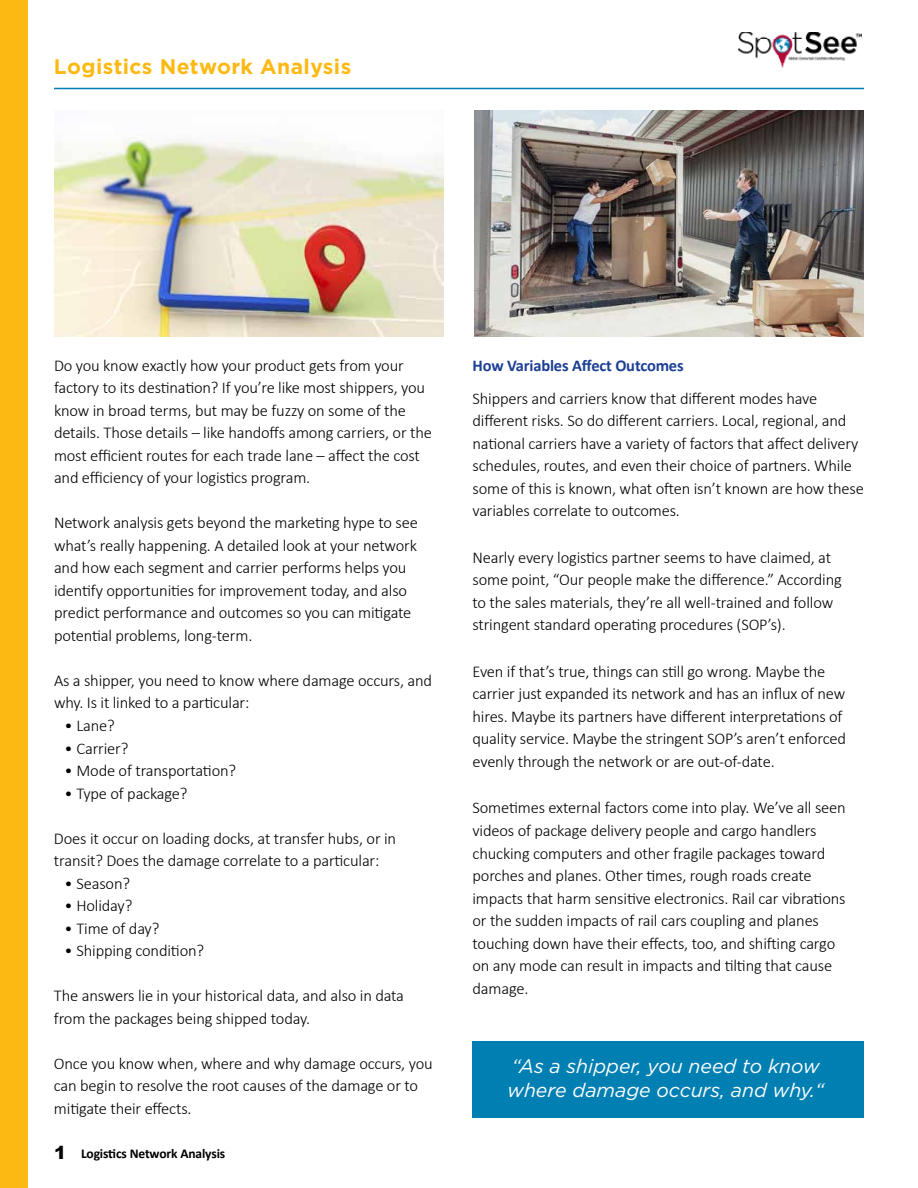
<style>
.page{position:relative;width:918px;height:1188px;background:#fff}
.page>*{position:absolute;margin:0;border:0;box-sizing:border-box;transform-origin:0 0}
.t1{font:700 21px "Gotham";letter-spacing:.02em;color:#fdb913}
.t2{font:italic 19.5px/24px "Gotham";color:#fff}
.t3{font:900 18px "Arial";color:#000}
.t4{font:300 16.5px/22.5px "Calibri";letter-spacing:-.01em;color:#000}
.t5{font:700 16.5px "Calibri";letter-spacing:-.01em;color:#1c3f94}
.t6{font:700 13.5px "Calibri";letter-spacing:-.01em;color:#000}
</style>
<div class="page">
<hr style="left:54px;top:88px;width:810px;height:1px;background:#007fb2">
<img style="left:54px;top:137px;width:390px;height:200px">
<div style="left:0;top:0;width:28px;height:1188px;background:#fdb913"></div>
<img style="left:739px;top:32px;width:123px;height:36px">
<div style="left:472px;top:1041px;width:392px;height:76px;background:#007fb2"></div>
<img style="left:474px;top:110px;width:390px;height:227px">
<p class="t1" style="left:54px;top:54px;width:299px">Logistics Network Analysis</p>
<p class="t4" style="left:54px;top:353px;width:379px">Do you know exactly how your product gets from your factory to its destination? If you’re like most shippers, you know in broad terms, but may be fuzzy on some of the details. Those details – like handoffs among carriers, or the most efficient routes for each trade lane – affect the cost and efficiency of your logistics program.</p>
<p class="t4" style="left:54px;top:511px;width:365px">Network analysis gets beyond the marketing hype to see what’s really happening. A detailed look at your network and how each segment and carrier performs helps you identify opportunities for improvement today, and also predict performance and outcomes so you can mitigate potential problems, long-term.</p>
<p class="t4" style="left:54px;top:668px;width:380px">As a shipper, you need to know where damage occurs, and why. Is it linked to a particular:</p>
<p class="t4" style="left:64px;top:713px;width:52px">• Lane?</p>
<p class="t4" style="left:64px;top:736px;width:65px">• Carrier?</p>
<p class="t4" style="left:64px;top:759px;width:173px">• Mode of transportation?</p>
<p class="t4" style="left:64px;top:781px;width:125px">• Type of package?</p>
<p class="t4" style="left:54px;top:826px;width:344px">Does it occur on loading docks, at transfer hubs, or in transit? Does the damage correlate to a particular:</p>
<p class="t4" style="left:64px;top:871px;width:67px">• Season?</p>
<p class="t4" style="left:64px;top:894px;width:69px">• Holiday?</p>
<p class="t4" style="left:64px;top:916px;width:96px">• Time of day?</p>
<p class="t4" style="left:64px;top:939px;width:141px">• Shipping condition?</p>
<p class="t4" style="left:54px;top:984px;width:352px">The answers lie in your historical data, and also in data from the packages being shipped today.</p>
<p class="t4" style="left:54px;top:1051px;width:380px">Once you know when, where and why damage occurs, you can begin to resolve the root causes of the damage or to mitigate their effects.</p>
<p class="t6" style="left:81px;top:1145px;width:146px">Logistics Network Analysis</p>
<p class="t3" style="left:54px;top:1139px;width:14px">1</p>
<p class="t5" style="left:472px;top:355px;width:213px">How Variables Affect Outcomes</p>
<p class="t4" style="left:472px;top:386px;width:393px">Shippers and carriers know that different modes have different risks. So do different carriers. Local, regional, and national carriers have a variety of factors that affect delivery schedules, routes, and even their choice of partners. While some of this is known, what often isn’t known are how these variables correlate to outcomes.</p>
<p class="t4" style="left:472px;top:545px;width:371px">Nearly every logistics partner seems to have claimed, at some point, “Our people make the difference.” According to the sales materials, they’re all well-trained and follow stringent standard operating procedures (SOP’s).</p>
<p class="t4" style="left:472px;top:659px;width:375px">Even if that’s true, things can still go wrong. Maybe the carrier just expanded its network and has an influx of new hires. Maybe its partners have different interpretations of quality service. Maybe the stringent SOP’s aren’t enforced evenly through the network or are out-of-date.</p>
<p class="t4" style="left:472px;top:796px;width:375px">Sometimes external factors come into play. We’ve all seen videos of package delivery people and cargo handlers chucking computers and other fragile packages toward porches and planes. Other times, rough roads create impacts that harm sensitive electronics. Rail car vibrations or the sudden impacts of rail cars coupling and planes touching down have their effects, too, and shifting cargo on any mode can result in impacts and tilting that cause damage.</p>
<p class="t2" style="left:507px;top:1054px;width:318px">“As a shipper, you need to know where damage occurs, and why.“</p>
</div>
